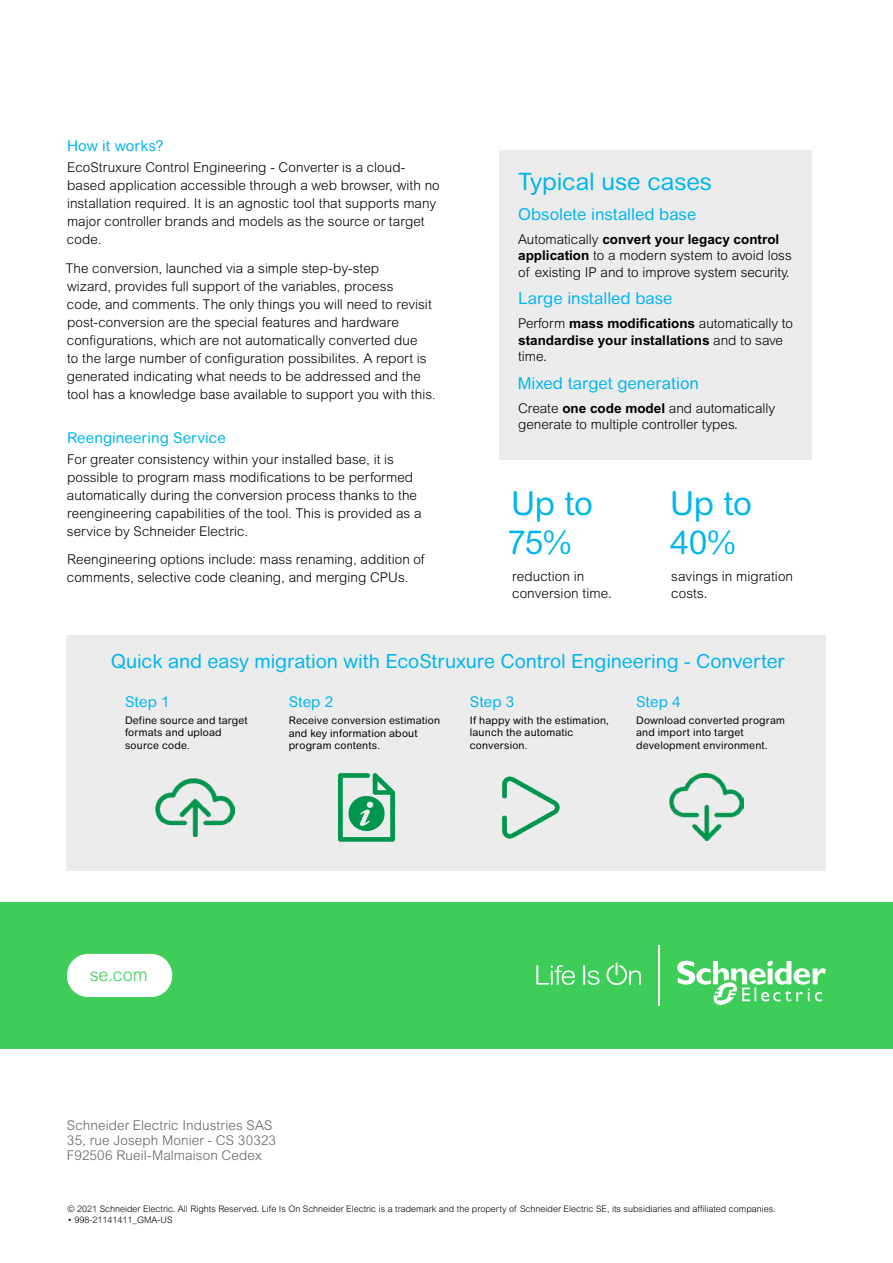
<style>
.page{position:relative;width:893px;height:1263px;background:#fff}
.page>*{position:absolute;margin:0;border:0;box-sizing:border-box;transform-origin:0 0}
.t1{font:33px/39.6px "Arial Rounded MT Std";letter-spacing:-.01em;color:#00b6ed}
.t2{font:24px "Arial Rounded MT Std";letter-spacing:-.005em;color:#00b6ed}
.t3{font:19.5px "Arial Rounded MT Std";letter-spacing:-.005em;color:#00b6ed}
.t4{font:300 18px "Arial MT Std";color:#3dcd58}
.t5{font:16.5px "Arial Rounded MT Std";color:#00b6ed}
.t6{font:15px "Arial Rounded MT Std";letter-spacing:.005em;color:#00b6ed}
.t7{font:300 13.5px/18px "Arial Rounded MT Std";letter-spacing:.005em;color:#000}
.t8{font:300 13.5px/16.5px "Arial MT Std";color:#000}
.t9{font:300 13.5px/15px "Arial MT Std";letter-spacing:.005em;color:#626469}
.t10{font:700 13.5px/16.5px "Arial MT Std";color:#000}
.t11{font:10.5px/12.6px "Arial Rounded MT Std";letter-spacing:.015em;color:#000}
.t12{font:300 9px "Arial MT Std";color:#000}
.s1{font-weight:700}
.s2{font-weight:300}
</style>
<div class="page">
<div style="left:0;top:902px;width:893px;height:147px;background:#3dcd58"></div>
<svg style="left:536px;top:965px;width:39px;height:20px"></svg>
<svg style="left:583px;top:965px;width:17px;height:20px"></svg>
<svg style="left:606px;top:963px;width:35px;height:22px"></svg>
<hr style="left:659px;top:945px;width:1px;height:60px;background:#fff">
<svg style="left:677px;top:960px;width:149px;height:45px"></svg>
<div style="left:67px;top:954px;width:105px;height:43px;background:#fff;border-radius:21px"></div>
<div style="left:500px;top:150px;width:312px;height:309px;background:#ececed"></div>
<div style="left:67px;top:636px;width:759px;height:235px;background:#ececed"></div>
<img style="left:156px;top:778px;width:78px;height:58px">
<img style="left:338px;top:773px;width:56px;height:69px">
<img style="left:503px;top:776px;width:56px;height:63px">
<img style="left:669px;top:774px;width:74px;height:67px">
<p class="t6" style="left:67px;top:137px;width:98px">How it works?</p>
<p class="t7" style="left:67px;top:158px;width:374px">EcoStruxure Control Engineering - Converter is a cloud&shy;based application accessible through a web browser, with no installation required. It is an agnostic tool that supports many major controller brands and models as the source or target code.</p>
<p class="t7" style="left:66px;top:259px;width:372px">The conversion, launched via a simple step-by-step<br>wizard, provides full support of the variables, process<br>code, and comments. The only things you will need to revisit post-conversion are the special features and hardware configurations, which are not automatically converted due<br>to the large number of configuration possibilites. A report is generated indicating what needs to be addressed and the tool has a knowledge base available to support you with this.</p>
<p class="t6" style="left:67px;top:428px;width:160px">Reengineering Service</p>
<p class="t7" style="left:67px;top:450px;width:356px">For greater consistency within your installed base, it is possible to program mass modifications to be performed automatically during the conversion process thanks to the reengineering capabilities of the tool. This is provided as a service by Schneider Electric.</p>
<p class="t7" style="left:67px;top:551px;width:359px">Reengineering options include: mass renaming, addition of comments, selective code cleaning, and merging CPUs.</p>
<h2 class="t2" style="left:518px;top:168px;width:195px">Typical use cases</h2>
<p class="t5" style="left:518px;top:204px;width:180px">Obsolete installed base</p>
<p class="t8" style="left:518px;top:231px;width:275px">Automatically <span class="s1">convert your legacy control application</span> to a modern system to avoid loss of existing IP and to improve system security.</p>
<p class="t5" style="left:518px;top:289px;width:156px">Large installed base</p>
<p class="t10" style="left:518px;top:315px;width:276px"><span class="s2">Perform</span> mass modifications <span class="s2">automatically to </span>standardise your installations <span class="s2">and to save time.</span></p>
<p class="t5" style="left:518px;top:373px;width:182px">Mixed target generation</p>
<p class="t8" style="left:518px;top:400px;width:258px">Create <span class="s1">one code model</span> and automatically generate to multiple controller types.</p>
<h1 class="t1" style="left:508px;top:483px;width:87px">Up to<br>75%</h1>
<p class="t8" style="left:512px;top:568px;width:101px">reduction in conversion time.</p>
<h1 class="t1" style="left:670px;top:483px;width:83px">Up to<br>40%</h1>
<p class="t8" style="left:671px;top:568px;width:124px">savings in migration costs.</p>
<h3 class="t3" style="left:111px;top:650px;width:676px">Quick and easy migration with EcoStruxure Control Engineering - Converter</h3>
<p class="t6" style="left:125px;top:693px;width:46px">Step 1</p>
<p class="t11" style="left:125px;top:714px;width:124px">Define source and target formats and upload source code.</p>
<p class="t6" style="left:289px;top:693px;width:46px">Step 2</p>
<p class="t11" style="left:289px;top:714px;width:153px">Receive conversion estimation and key information about program contents.</p>
<p class="t6" style="left:470px;top:693px;width:46px">Step 3</p>
<p class="t11" style="left:470px;top:714px;width:140px">If happy with the estimation, launch the automatic conversion.</p>
<p class="t6" style="left:636px;top:693px;width:46px">Step 4</p>
<p class="t11" style="left:636px;top:714px;width:150px">Download converted program and import into target development environment.</p>
<h3 class="t4" style="left:90px;top:964px;width:59px">se.com</h3>
<p class="t9" style="left:67px;top:1117px;width:211px">Schneider Electric Industries SAS<br>35, rue Joseph Monier - CS 30323<br>F92506 Rueil-Malmaison Cedex</p>
<p class="t12" style="left:68px;top:1204px;width:710px">© 2021 Schneider Electric. All Rights Reserved. Life Is On Schneider Electric is a trademark and the property of Schneider Electric SE, its subsidiaries and affiliated companies.</p>
<p class="t12" style="left:68px;top:1214px;width:107px">• 998-21141411_GMA-US</p>
</div>
